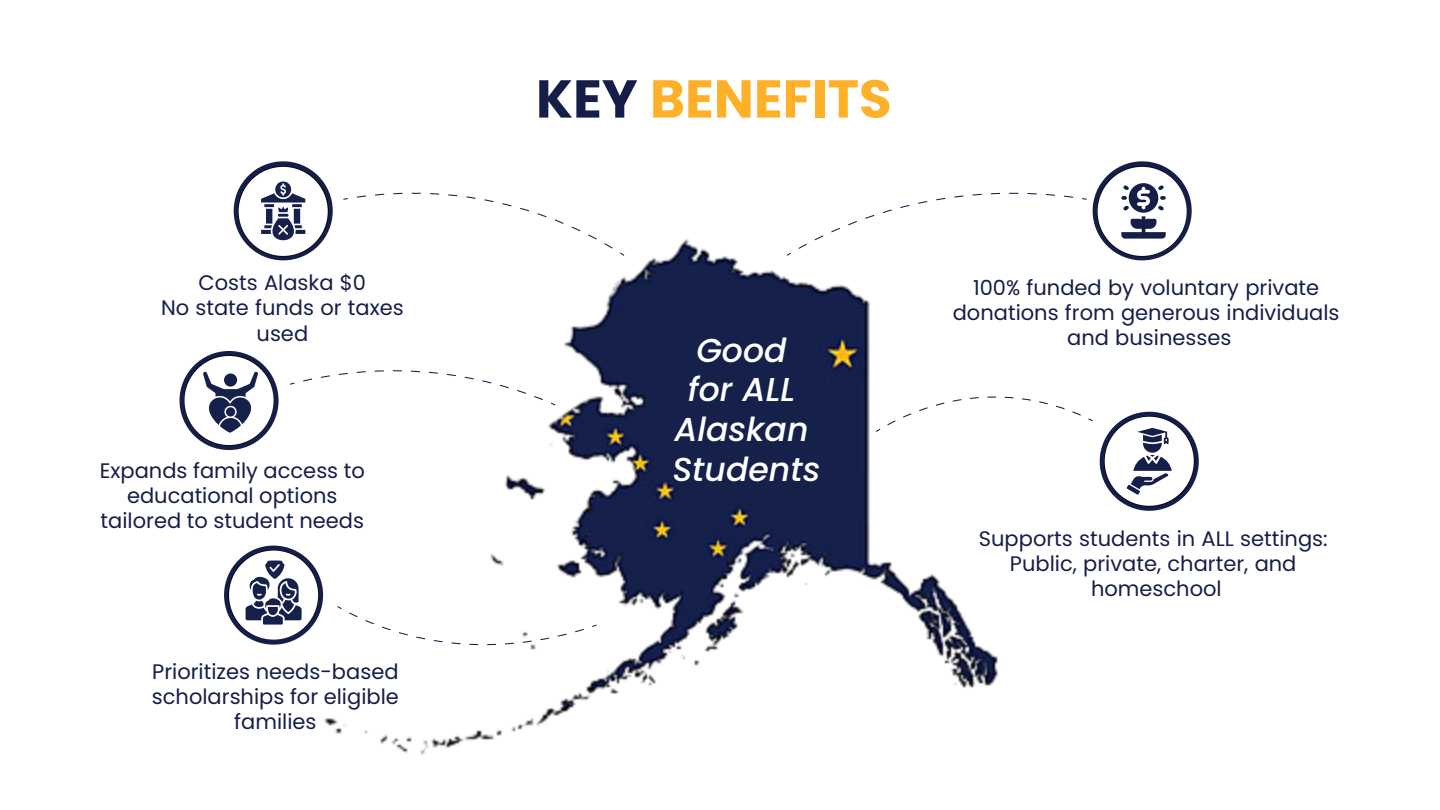
<style>
.page{position:relative;width:1440px;height:810px;background:#fff}
.page>*{position:absolute;margin:0;border:0;box-sizing:border-box;transform-origin:0 0}
.t1{font:700 53.25px "Poppins";color:#feb028}
.t2{font:italic 500 33.08px/39.7px "Poppins";color:#fff;text-align:center}
.t3{font:21px/25.2px "Poppins";color:#151d49;text-align:center}
.s1{color:#151d49}
</style>
<div class="page">
<img style="left:291px;top:218px;width:707px;height:537px">
<svg style="left:234px;top:161px;width:99px;height:99px"></svg>
<svg style="left:1093px;top:161px;width:99px;height:99px"></svg>
<svg style="left:1100px;top:412px;width:99px;height:99px"></svg>
<svg style="left:180px;top:351px;width:99px;height:99px"></svg>
<svg style="left:224px;top:546px;width:99px;height:99px"></svg>
<svg style="left:290px;top:382px;width:6px;height:4px"></svg>
<svg style="left:302px;top:370px;width:255px;height:36px"></svg>
<svg style="left:356px;top:192px;width:270px;height:65px"></svg>
<svg style="left:786px;top:192px;width:288px;height:65px"></svg>
<svg style="left:336px;top:605px;width:262px;height:51px"></svg>
<svg style="left:875px;top:393px;width:218px;height:40px"></svg>
<img style="left:184px;top:356px;width:90px;height:89px">
<div style="left:185px;top:356px;width:89px;height:89px;background:#fff;border-radius:50%"></div>
<img style="left:239px;top:167px;width:89px;height:89px">
<div style="left:239px;top:167px;width:89px;height:89px;background:#fff;border-radius:50%"></div>
<img style="left:1098px;top:167px;width:89px;height:89px">
<div style="left:1098px;top:167px;width:89px;height:89px;background:#fff;border-radius:50%"></div>
<img style="left:1105px;top:417px;width:89px;height:89px">
<div style="left:1105px;top:417px;width:89px;height:89px;background:#fff;border-radius:50%"></div>
<img style="left:229px;top:550px;width:89px;height:90px">
<div style="left:229px;top:551px;width:89px;height:89px;background:#fff;border-radius:50%"></div>
<svg style="left:254px;top:181px;width:58px;height:67px"></svg>
<svg style="left:203px;top:372px;width:55px;height:61px"></svg>
<svg style="left:1121px;top:183px;width:45px;height:56px"></svg>
<svg style="left:1127px;top:428px;width:45px;height:67px"></svg>
<svg style="left:246px;top:560px;width:56px;height:65px"></svg>
<h1 class="t1" style="left:536px;top:68px;width:357px"><span class="s1">KEY</span> BENEFITS</h1>
<p class="t3" style="left:161px;top:270px;width:244px">Costs Alaska $0<br>No state funds or taxes used</p>
<p class="t3" style="left:953px;top:275px;width:388px">100% funded by voluntary private donations from generous individuals and businesses</p>
<h2 class="t2" style="left:672px;top:330px;width:149px">Good<br>for ALL<br>Alaskan<br>Students</h2>
<p class="t3" style="left:100px;top:458px;width:267px">Expands family access to educational options tailored to student needs</p>
<p class="t3" style="left:979px;top:526px;width:350px">Supports students in ALL settings:<br>Public, private, charter, and homeschool</p>
<p class="t3" style="left:152px;top:659px;width:249px">Prioritizes needs-based scholarships for eligible families</p>
</div>
